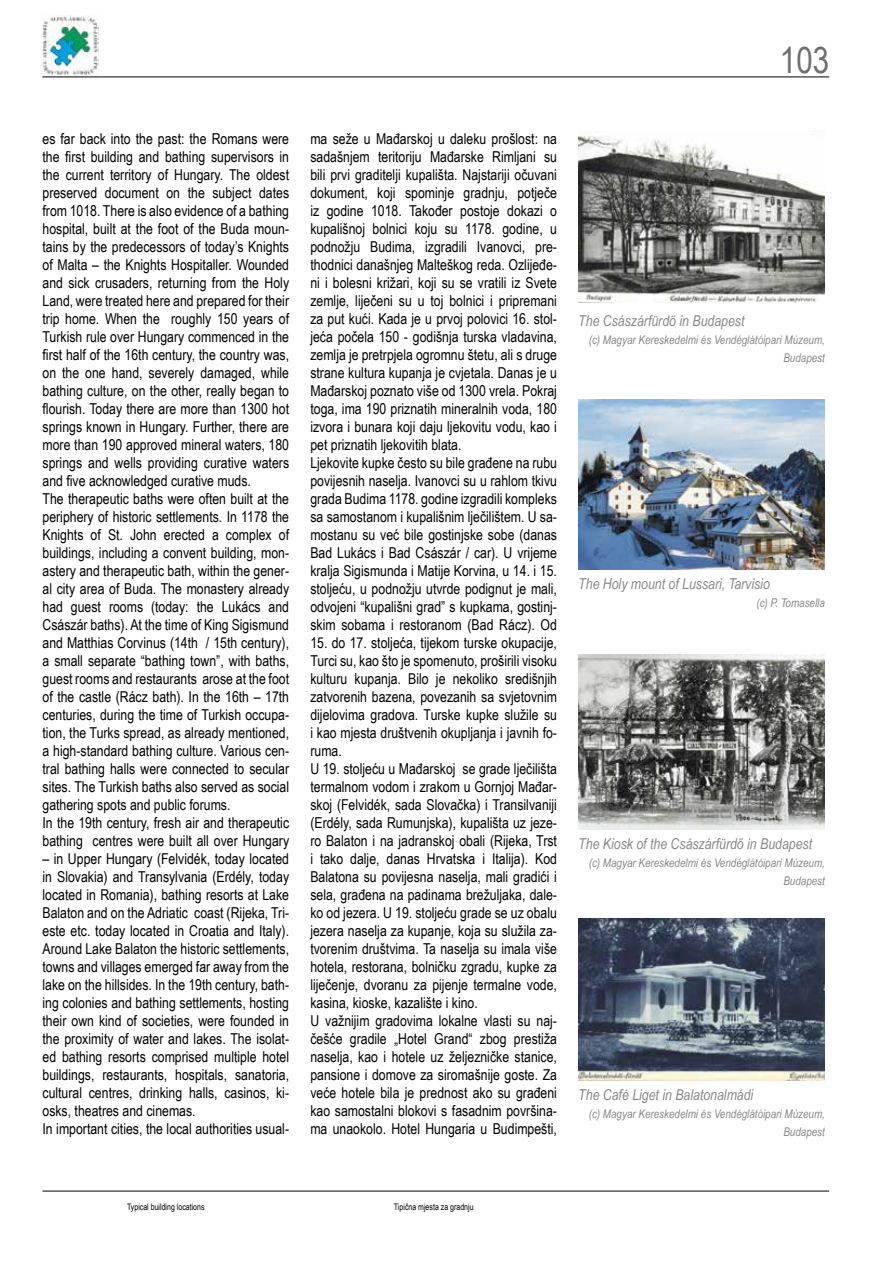
<style>
.page{position:relative;width:893px;height:1263px;background:#fff}
.page>*{position:absolute;margin:0;border:0;box-sizing:border-box;transform-origin:0 0}
.t1{font:36px "Arial Narrow";color:#706f6f}
.t2{font:15px/18px "Arial Narrow";color:#000}
.t3{font:italic 15px "Arial Narrow";color:#878787}
.t4{font:italic 12px/18px "Arial Narrow";color:#878787;text-align:right}
.t5{font:9px "Arial Narrow";color:#000;scale:.95 1}
</style>
<div class="page">
<hr style="left:43px;top:77px;width:786px;height:1px;background:#000">
<hr style="left:43px;top:1191px;width:786px;height:1px;background:#000">
<img style="left:41px;top:16px;width:58px;height:59px">
<img style="left:578px;top:132px;width:247px;height:171px">
<img style="left:578px;top:918px;width:247px;height:162px">
<img style="left:578px;top:655px;width:247px;height:174px">
<img style="left:578px;top:400px;width:247px;height:170px">
<h1 class="t1" style="left:780px;top:34px;width:51px">103</h1>
<p class="t2" style="left:43px;top:129px;width:248px">es far back into the past: the Romans were the first building and bathing supervisors in the current territory of Hungary. The oldest preserved document on the subject dates from 1018. There is also evidence of a bathing hospital, built at the foot of the Buda moun&shy;tains by the predecessors of today’s Knights of Malta – the Knights Hospitaller. Wounded and sick crusaders, returning from the Holy Land, were treated here and prepared for their trip home. When the roughly 150 years of Turkish rule over Hungary commenced in the first half of the 16th century, the country was, on the one hand, severely damaged, while bathing culture, on the other, really began to flourish. Today there are more than 1300 hot springs known in Hungary. Further, there are more than 190 approved mineral waters, 180 springs and wells providing curative waters and five acknowledged curative muds.<br>The therapeutic baths were often built at the periphery of historic settlements. In 1178 the Knights of St. John erected a complex of buildings, including a convent building, mon&shy;astery and therapeutic bath, within the gener&shy;al city area of Buda. The monastery already had guest rooms (today: the Lukács and Császár baths). At the time of King Sigismund and Matthias Corvinus (14th / 15th century), a small separate “bathing town”, with baths, guest rooms and restaurants arose at the foot of the castle (Rácz bath). In the 16th – 17th centuries, during the time of Turkish occupa&shy;tion, the Turks spread, as already mentioned, a high-standard bathing culture. Various cen&shy;tral bathing halls were connected to secular sites. The Turkish baths also served as social gathering spots and public forums.<br>In the 19th century, fresh air and therapeutic bathing centres were built all over Hungary</p>
<p class="t2" style="left:43px;top:849px;width:248px">– in Upper Hungary (Felvidék, today located in Slovakia) and Transylvania (Erdély, today located in Romania), bathing resorts at Lake Balaton and on the Adriatic coast (Rijeka, Tri&shy;este etc. today located in Croatia and Italy).<br>Around Lake Balaton the historic settlements, towns and villages emerged far away from the lake on the hillsides. In the 19th century, bath&shy;ing colonies and bathing settlements, hosting their own kind of societies, were founded in the proximity of water and lakes. The isolat&shy;ed bathing resorts comprised multiple hotel buildings, restaurants, hospitals, sanatoria, cultural centres, drinking halls, casinos, ki&shy;osks, theatres and cinemas.<br>In important cities, the local authorities usual-</p>
<p class="t2" style="left:310px;top:129px;width:248px">ma seže u Mađarskoj u daleku prošlost: na sadašnjem teritoriju Mađarske Rimljani su bili prvi graditelji kupališta. Najstariji očuvani dokument, koji spominje gradnju, potječe iz godine 1018. Također postoje dokazi o kupališnoj bolnici koju su 1178. godine, u podnožju Budima, izgradili Ivanovci, pre&shy;thodnici današnjeg Malteškog reda. Ozlijeđe&shy;ni i bolesni križari, koji su se vratili iz Svete zemlje, liječeni su u toj bolnici i pripremani za put kući. Kada je u prvoj polovici 16. stol&shy;jeća počela 150 - godišnja turska vladavina, zemlja je pretrpjela ogromnu štetu, ali s druge strane kultura kupanja je cvjetala. Danas je u Mađarskoj poznato više od 1300 vrela. Pokraj toga, ima 190 priznatih mineralnih voda, 180 izvora i bunara koji daju ljekovitu vodu, kao i pet priznatih ljekovitih blata.<br>Ljekovite kupke često su bile građene na rubu povijesnih naselja. Ivanovci su u rahlom tkivu grada Budima 1178. godine izgradili kompleks sa samostanom i kupališnim lječilištem. U sa&shy;mostanu su već bile gostinjske sobe (danas Bad Lukács i Bad Császár / car). U vrijeme kralja Sigismunda i Matije Korvina, u 14. i 15. stoljeću, u podnožju utvrde podignut je mali, odvojeni “kupališni grad” s kupkama, gostinj&shy;skim sobama i restoranom (Bad Rácz). Od</p>
<p class="t2" style="left:310px;top:633px;width:248px">15. do 17. stoljeća, tijekom turske okupacije, Turci su, kao što je spomenuto, proširili visoku kulturu kupanja. Bilo je nekoliko središnjih zatvorenih bazena, povezanih sa svjetovnim dijelovima gradova. Turske kupke služile su i kao mjesta društvenih okupljanja i javnih fo&shy;ruma.<br>U 19. stoljeću u Mađarskoj se grade lječilišta termalnom vodom i zrakom u Gornjoj Mađar&shy;skoj (Felvidék, sada Slovačka) i Transilvaniji (Erdély, sada Rumunjska), kupališta uz jeze&shy;ro Balaton i na jadranskoj obali (Rijeka, Trst i tako dalje, danas Hrvatska i Italija). Kod Balatona su povijesna naselja, mali gradići i sela, građena na padinama brežuljaka, dale&shy;ko od jezera. U 19. stoljeću grade se uz obalu jezera naselja za kupanje, koja su služila za&shy;tvorenim društvima. Ta naselja su imala više hotela, restorana, bolničku zgradu, kupke za liječenje, dvoranu za pijenje termalne vode, kasina, kioske, kazalište i kino.<br>U važnijim gradovima lokalne vlasti su naj&shy;češće gradile „Hotel Grand“ zbog prestiža naselja, kao i hotele uz željezničke stanice, pansione i domove za siromašnije goste. Za veće hotele bila je prednost ako su građeni kao samostalni blokovi s fasadnim površina&shy;ma unaokolo. Hotel Hungaria u Budimpešti,</p>
<p class="t3" style="left:578px;top:310px;width:168px">The Császárfürdő in Budapest</p>
<p class="t4" style="left:589px;top:330px;width:238px">(c) Magyar Kereskedelmi és Vendéglátóipari Múzeum,<br>Budapest</p>
<p class="t3" style="left:578px;top:573px;width:193px">The Holy mount of Lussari, Tarvisio</p>
<p class="t4" style="left:756px;top:594px;width:70px">(c) P. Tomasella</p>
<p class="t3" style="left:578px;top:833px;width:235px">The Kiosk of the Császárfürdő in Budapest</p>
<p class="t4" style="left:589px;top:853px;width:238px">(c) Magyar Kereskedelmi és Vendéglátóipari Múzeum,<br>Budapest</p>
<p class="t3" style="left:578px;top:1084px;width:177px">The Café Liget in Balatonalmádi</p>
<p class="t4" style="left:589px;top:1104px;width:238px">(c) Magyar Kereskedelmi és Vendéglátóipari Múzeum,<br>Budapest</p>
<p class="t5" style="left:127px;top:1200px;width:83px">Typical building locations</p>
<p class="t5" style="left:394px;top:1200px;width:85px">Tipična mjesta za gradnju</p>
</div>
